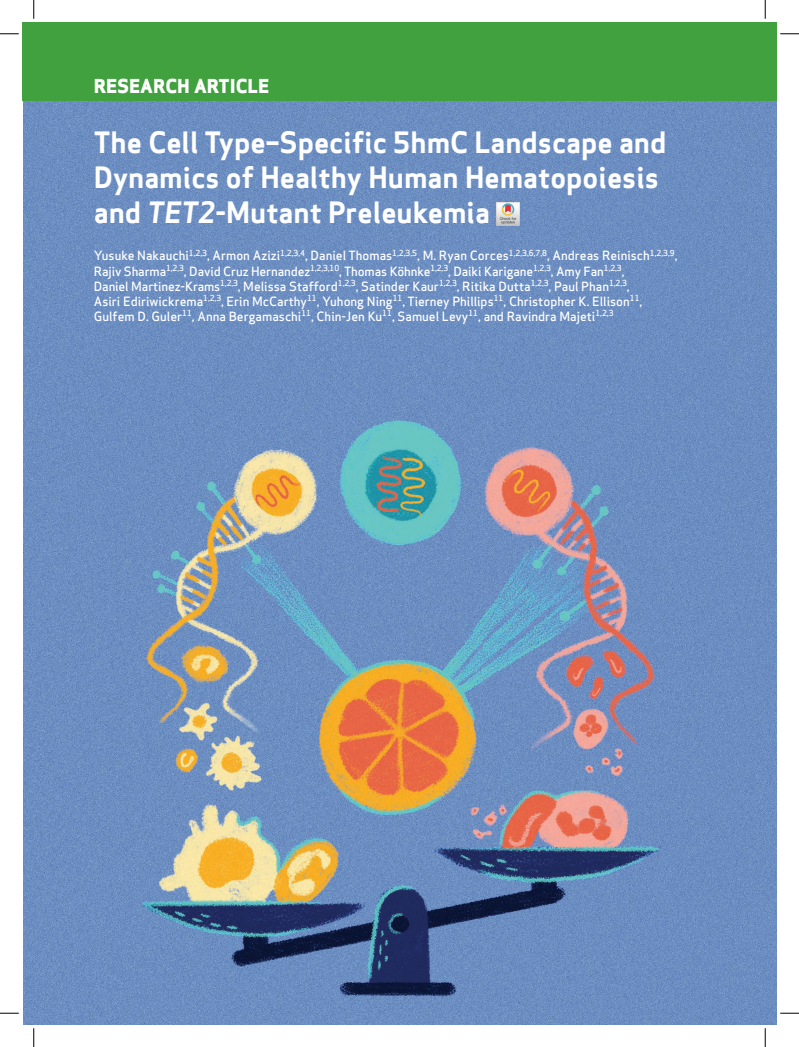
<style>
.page{position:relative;width:799px;height:1047px;background:#fff}
.page>*{position:absolute;margin:0;border:0;box-sizing:border-box;transform-origin:0 0}
.t1{font:700 28.75px/35px "Apex Sans";color:#fff}
.t2{font:800 18.75px "Apex Sans";color:#fff}
.t3{font:500 12.5px/15px "Apex Sans";color:#fff}
.s1{font-style:italic}
</style>
<div class="page">
<img style="left:23px;top:101px;width:753px;height:923px">
<div style="left:22px;top:22px;width:753px;height:79px;background:#40a13e"></div>
<div style="left:755px;top:22px;width:21px;height:79px;background:#40a13e"></div>
<img style="left:496px;top:203px;width:23px;height:22px">
<svg style="left:764px;top:0;width:1px;height:19px"></svg>
<svg style="left:764px;top:1028px;width:1px;height:18px"></svg>
<svg style="left:0;top:33px;width:19px;height:1px"></svg>
<svg style="left:780px;top:33px;width:19px;height:1px"></svg>
<svg style="left:0;top:1012px;width:19px;height:1px"></svg>
<svg style="left:780px;top:1012px;width:19px;height:1px"></svg>
<svg style="left:33px;top:0;width:1px;height:19px"></svg>
<svg style="left:33px;top:1028px;width:1px;height:18px"></svg>
<svg style="left:765px;top:0;width:1px;height:19px"></svg>
<svg style="left:765px;top:1028px;width:1px;height:18px"></svg>
<h2 class="t2" style="left:94px;top:74px;width:177px">RESEARCH ARTICLE</h2>
<h1 class="t1" style="left:94px;top:125px;width:574px">The Cell Type–Specific 5hmC Landscape and<br>Dynamics of Healthy Human Hematopoiesis and <span class="s1">TET2</span>-Mutant Preleukemia</h1>
<p class="t3" style="left:94px;top:247px;width:585px">Yusuke Nakauchi<sup>1,2,3</sup>, Armon Azizi<sup>1,2,3,4</sup>, Daniel Thomas<sup>1,2,3,5</sup>, M. Ryan Corces<sup>1,2,3,6,7,8</sup>, Andreas Reinisch<sup>1,2,3,9</sup>, Rajiv Sharma<sup>1,2,3</sup>, David Cruz Hernandez<sup>1,2,3,10</sup>, Thomas Köhnke<sup>1,2,3</sup>, Daiki Karigane<sup>1,2,3</sup>, Amy Fan<sup>1,2,3</sup>,<br>Daniel Martinez-Krams<sup>1,2,3</sup>, Melissa Stafford<sup>1,2,3</sup>, Satinder Kaur<sup>1,2,3</sup>, Ritika Dutta<sup>1,2,3</sup>, Paul Phan<sup>1,2,3</sup>,<br>Asiri Ediriwickrema<sup>1,2,3</sup>, Erin McCarthy<sup>11</sup>, Yuhong Ning<sup>11</sup>, Tierney Phillips<sup>11</sup>, Christopher K. Ellison<sup>11</sup>, Gulfem D. Guler<sup>11</sup>, Anna Bergamaschi<sup>11</sup>, Chin-Jen Ku<sup>11</sup>, Samuel Levy<sup>11</sup>, and Ravindra Majeti<sup>1,2,3</sup></p>
</div>
